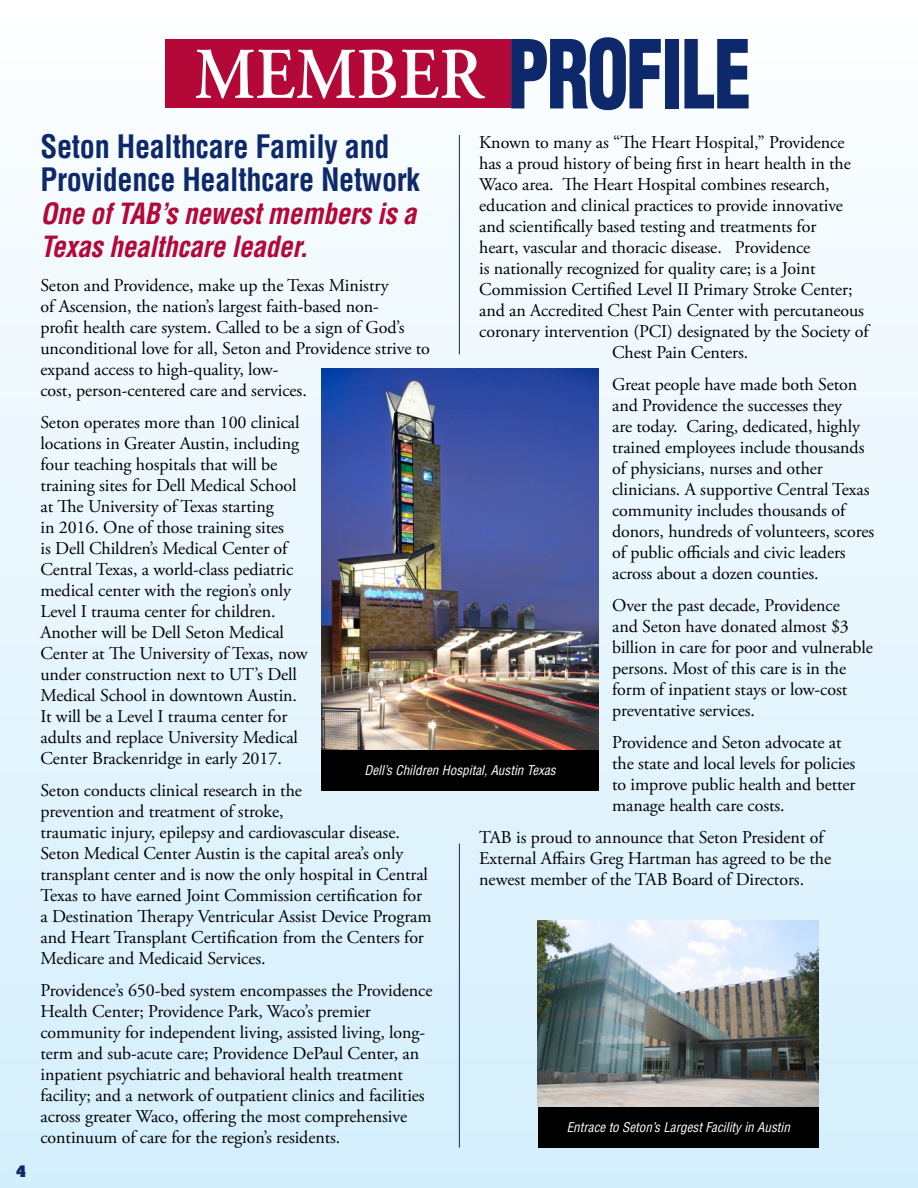
<style>
.page{position:relative;width:918px;height:1188px;background:#fff}
.page>*{position:absolute;margin:0;border:0;box-sizing:border-box;transform-origin:0 0}
.t1{font:900 condensed 92.7px "Helvetica LT Std";letter-spacing:-.03em;color:#0e296b;scale:.82 1}
.t2{font:700 condensed 31.5px/33px "Helvetica LT Std";letter-spacing:-.01em;color:#0e296b;scale:.96 1}
.t3{font:italic 700 condensed 28.5px/33px "Helvetica LT Std";letter-spacing:-.01em;color:#b30838;scale:.96 1}
.t4{font:18px/21px "Adobe Garamond Pro";letter-spacing:-.005em;color:#000}
.t5{font:700 13.5px "Aachen Std";color:#0e296b}
.t6{font:italic condensed 13.2px "Helvetica LT Std";color:#fff}
.s1{font-family:"Adobe Garamond Pro";font-weight:600;font-stretch:normal;font-size:72.6px;color:#fff}
</style>
<div class="page">
<div style="left:0;top:0;width:918px;height:1188px;background:linear-gradient(to bottom,#fcfeff,#d4effc)"></div>
<div style="left:165px;top:39px;width:346px;height:69px;background:#b30838"></div>
<hr style="left:459px;top:843px;width:1px;height:305px;background:#0e296b">
<hr style="left:459px;top:135px;width:1px;height:219px;background:#0e296b">
<img style="left:322px;top:368px;width:277px;height:382px">
<div style="left:322px;top:750px;width:277px;height:41px;background:#000"></div>
<div style="left:538px;top:1107px;width:281px;height:41px;background:#000"></div>
<img style="left:538px;top:920px;width:281px;height:187px">
<p class="t5" style="left:17px;top:1162px;width:11px">4</p>
<h1 class="t1" style="left:194px;top:16px;width:681px"><span class="s1">MEMBER</span> PROFILE</h1>
<h2 class="t2" style="left:40px;top:129px;width:397px">Seton Healthcare Family and<br>Providence Healthcare Network</h2>
<h3 class="t3" style="left:40px;top:197px;width:393px">One of TAB’s newest members is a<br>Texas healthcare leader.</h3>
<p class="t4" style="left:40px;top:276px;width:391px">Seton and Providence, make up the Texas Ministry<br>of Ascension, the nation’s largest faith-based non-<br>profit health care system. Called to be a sign of God’s unconditional love for all, Seton and Providence strive to expand access to high-quality, low-<br>cost, person-centered care and services.</p>
<p class="t4" style="left:40px;top:412px;width:269px">Seton operates more than 100 clinical locations in Greater Austin, including four teaching hospitals that will be training sites for Dell Medical School at The University of Texas starting<br>in 2016. One of those training sites<br>is Dell Children’s Medical Center of Central Texas, a world-class pediatric medical center with the region’s only Level I trauma center for children.<br>Another will be Dell Seton Medical Center at The University of Texas, now under construction next to UT’s Dell Medical School in downtown Austin.<br>It will be a Level I trauma center for adults and replace University Medical Center Brackenridge in early 2017.</p>
<p class="t4" style="left:40px;top:780px;width:393px">Seton conducts clinical research in the<br>prevention and treatment of stroke,<br>traumatic injury, epilepsy and cardiovascular disease.<br>Seton Medical Center Austin is the capital area’s only transplant center and is now the only hospital in Central Texas to have earned Joint Commission certification for a Destination Therapy Ventricular Assist Device Program and Heart Transplant Certification from the Centers for Medicare and Medicaid Services.</p>
<p class="t4" style="left:40px;top:980px;width:394px">Providence’s 650-bed system encompasses the Providence Health Center; Providence Park, Waco’s premier community for independent living, assisted living, long&shy;term and sub-acute care; Providence DePaul Center, an inpatient psychiatric and behavioral health treatment facility; and a network of outpatient clinics and facilities across greater Waco, offering the most comprehensive continuum of care for the region’s residents.</p>
<p class="t4" style="left:479px;top:133px;width:367px">Known to many as “The Heart Hospital,” Providence</p>
<p class="t4" style="left:479px;top:154px;width:373px">has a proud history of being first in heart health in the</p>
<p class="t4" style="left:479px;top:175px;width:352px">Waco area. The Heart Hospital combines research,</p>
<p class="t4" style="left:479px;top:196px;width:365px">education and clinical practices to provide innovative</p>
<p class="t4" style="left:479px;top:217px;width:339px">and scientifically based testing and treatments for</p>
<p class="t4" style="left:479px;top:238px;width:333px">heart, vascular and thoracic disease. Providence</p>
<p class="t4" style="left:479px;top:259px;width:338px">is nationally recognized for quality care; is a Joint</p>
<p class="t4" style="left:479px;top:280px;width:375px">Commission Certified Level II Primary Stroke Center;</p>
<p class="t4" style="left:479px;top:301px;width:386px">and an Accredited Chest Pain Center with percutaneous</p>
<p class="t4" style="left:479px;top:322px;width:391px">coronary intervention (PCI) designated by the Society of</p>
<p class="t4" style="left:612px;top:343px;width:138px">Chest Pain Centers.</p>
<p class="t4" style="left:612px;top:375px;width:264px">Great people have made both Seton and Providence the successes they<br>are today. Caring, dedicated, highly trained employees include thousands of physicians, nurses and other clinicians. A supportive Central Texas community includes thousands of donors, hundreds of volunteers, scores of public officials and civic leaders across about a dozen counties.</p>
<p class="t4" style="left:612px;top:595px;width:262px">Over the past decade, Providence<br>and Seton have donated almost $3 billion in care for poor and vulnerable persons. Most of this care is in the form of inpatient stays or low-cost preventative services.</p>
<p class="t4" style="left:612px;top:732px;width:245px">Providence and Seton advocate at the state and local levels for policies to improve public health and better manage health care costs.</p>
<p class="t4" style="left:479px;top:827px;width:353px">TAB is proud to announce that Seton President of<br>External Affairs Greg Hartman has agreed to be the newest member of the TAB Board of Directors.</p>
<p class="t6" style="left:364px;top:762px;width:193px">Dell’s Children Hospital, Austin Texas</p>
<p class="t6" style="left:567px;top:1119px;width:225px">Entrace to Seton’s Largest Facility in Austin</p>
</div>
